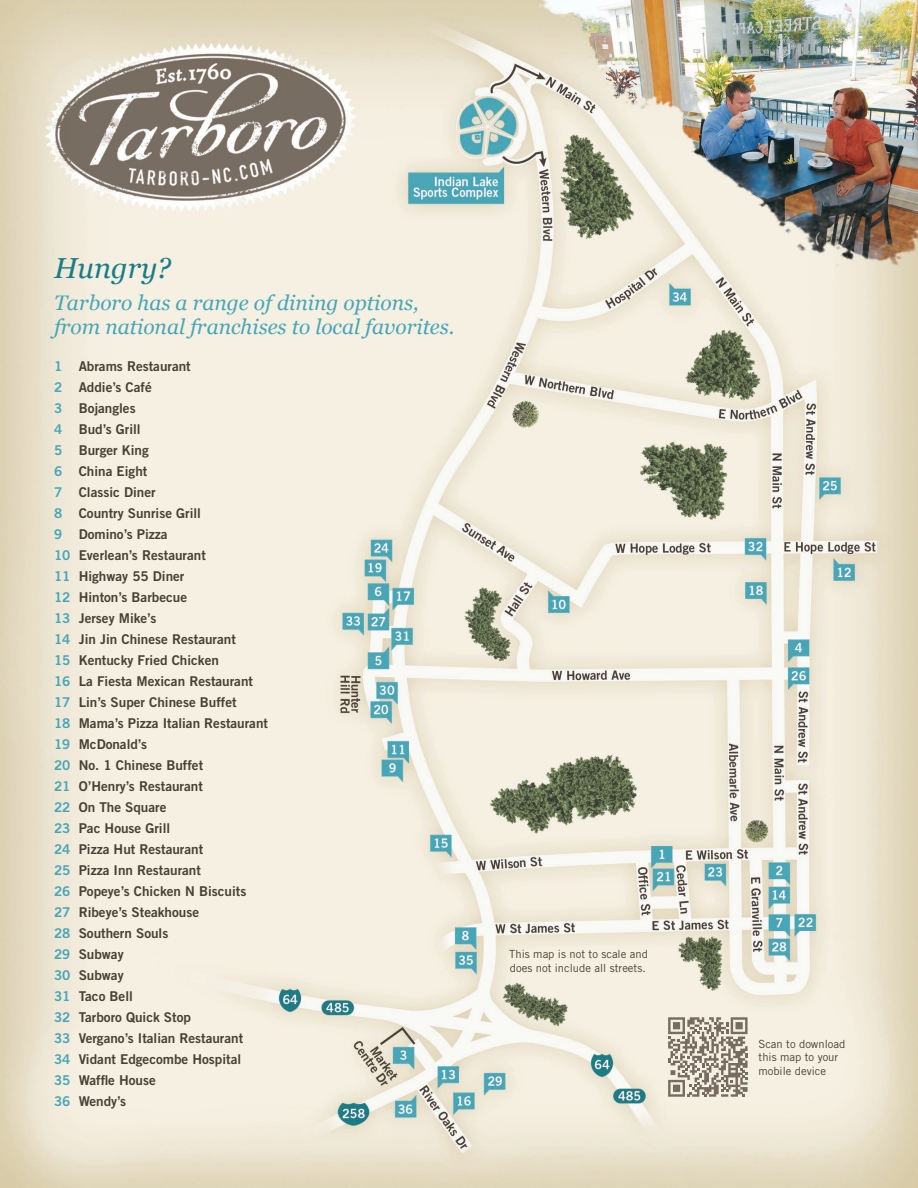
<style>
.page{position:relative;width:918px;height:1188px;background:#fff}
.page>*{position:absolute;margin:0;border:0;box-sizing:border-box;transform-origin:0 0}
.t1{font:italic 28.8px "Georgia";color:#197d87}
.t2{font:italic 21px/24px "Georgia";color:#47a6b7}
.t3{font:13.5px "Trade Gothic Bold Two";color:#474036}
.t4{font:11.25px/13.5px "Trade Gothic";color:#474036}
.s1{color:#47a6b7}
</style>
<div class="page">
<img style="left:0;top:0;width:918px;height:1188px">
<svg style="left:668px;top:1017px;width:80px;height:80px;background:#b3ab9f"></svg>
<p class="t1" style="left:54px;top:252px;width:119px">Hungry?</p>
<p class="t2" style="left:54px;top:291px;width:402px">Tarboro has a range of dining options, from national franchises to local favorites.</p>
<p class="t3" style="left:54px;top:358px;width:138px"><span class="s1">1</span> Abrams Restaurant</p>
<p class="t3" style="left:54px;top:379px;width:99px"><span class="s1">2</span> Addie’s Café</p>
<p class="t3" style="left:54px;top:400px;width:83px"><span class="s1">3</span> Bojangles</p>
<p class="t3" style="left:54px;top:421px;width:88px"><span class="s1">4</span> Bud’s Grill</p>
<p class="t3" style="left:54px;top:442px;width:96px"><span class="s1">5</span> Burger King</p>
<p class="t3" style="left:54px;top:463px;width:95px"><span class="s1">6</span> China Eight</p>
<p class="t3" style="left:54px;top:484px;width:103px"><span class="s1">7</span> Classic Diner</p>
<p class="t3" style="left:54px;top:505px;width:148px"><span class="s1">8</span> Country Sunrise Grill</p>
<p class="t3" style="left:54px;top:526px;width:115px"><span class="s1">9</span> Domino’s Pizza</p>
<p class="t3" style="left:54px;top:547px;width:153px"><span class="s1">10</span> Everlean’s Restaurant</p>
<p class="t3" style="left:54px;top:568px;width:132px"><span class="s1">11</span> Highway 55 Diner</p>
<p class="t3" style="left:54px;top:589px;width:135px"><span class="s1">12</span> Hinton’s Barbecue</p>
<p class="t3" style="left:54px;top:610px;width:104px"><span class="s1">13</span> Jersey Mike’s</p>
<p class="t3" style="left:54px;top:631px;width:183px"><span class="s1">14</span> Jin Jin Chinese Restaurant</p>
<p class="t3" style="left:54px;top:652px;width:166px"><span class="s1">15</span> Kentucky Fried Chicken</p>
<p class="t3" style="left:54px;top:673px;width:201px"><span class="s1">16</span> La Fiesta Mexican Restaurant</p>
<p class="t3" style="left:54px;top:694px;width:184px"><span class="s1">17</span> Lin’s Super Chinese Buffet</p>
<p class="t3" style="left:54px;top:715px;width:216px"><span class="s1">18</span> Mama’s Pizza Italian Restaurant</p>
<p class="t3" style="left:54px;top:736px;width:95px"><span class="s1">19</span> McDonald’s</p>
<p class="t3" style="left:54px;top:757px;width:151px"><span class="s1">20</span> No. 1 Chinese Buffet</p>
<p class="t3" style="left:54px;top:778px;width:150px"><span class="s1">21</span> O’Henry’s Restaurant</p>
<p class="t3" style="left:54px;top:799px;width:114px"><span class="s1">22</span> On The Square</p>
<p class="t3" style="left:54px;top:820px;width:118px"><span class="s1">23</span> Pac House Grill</p>
<p class="t3" style="left:54px;top:841px;width:151px"><span class="s1">24</span> Pizza Hut Restaurant</p>
<p class="t3" style="left:54px;top:862px;width:148px"><span class="s1">25</span> Pizza Inn Restaurant</p>
<p class="t3" style="left:54px;top:883px;width:194px"><span class="s1">26</span> Popeye’s Chicken N Biscuits</p>
<p class="t3" style="left:54px;top:904px;width:147px"><span class="s1">27</span> Ribeye’s Steakhouse</p>
<p class="t3" style="left:54px;top:925px;width:116px"><span class="s1">28</span> Southern Souls</p>
<p class="t3" style="left:54px;top:946px;width:71px"><span class="s1">29</span> Subway</p>
<p class="t3" style="left:54px;top:967px;width:71px"><span class="s1">30</span> Subway</p>
<p class="t3" style="left:54px;top:988px;width:80px"><span class="s1">31</span> Taco Bell</p>
<p class="t3" style="left:54px;top:1009px;width:138px"><span class="s1">32</span> Tarboro Quick Stop</p>
<p class="t3" style="left:54px;top:1030px;width:191px"><span class="s1">33</span> Vergano’s Italian Restaurant</p>
<p class="t3" style="left:54px;top:1051px;width:189px"><span class="s1">34</span> Vidant Edgecombe Hospital</p>
<p class="t3" style="left:54px;top:1072px;width:103px"><span class="s1">35</span> Waffle House</p>
<p class="t3" style="left:54px;top:1093px;width:74px"><span class="s1">36</span> Wendy’s</p>
<p class="t4" style="left:509px;top:947px;width:140px">This map is not to scale and does not include all streets.</p>
<p class="t4" style="left:758px;top:1037px;width:89px">Scan to download this map to your mobile device</p>
</div>
